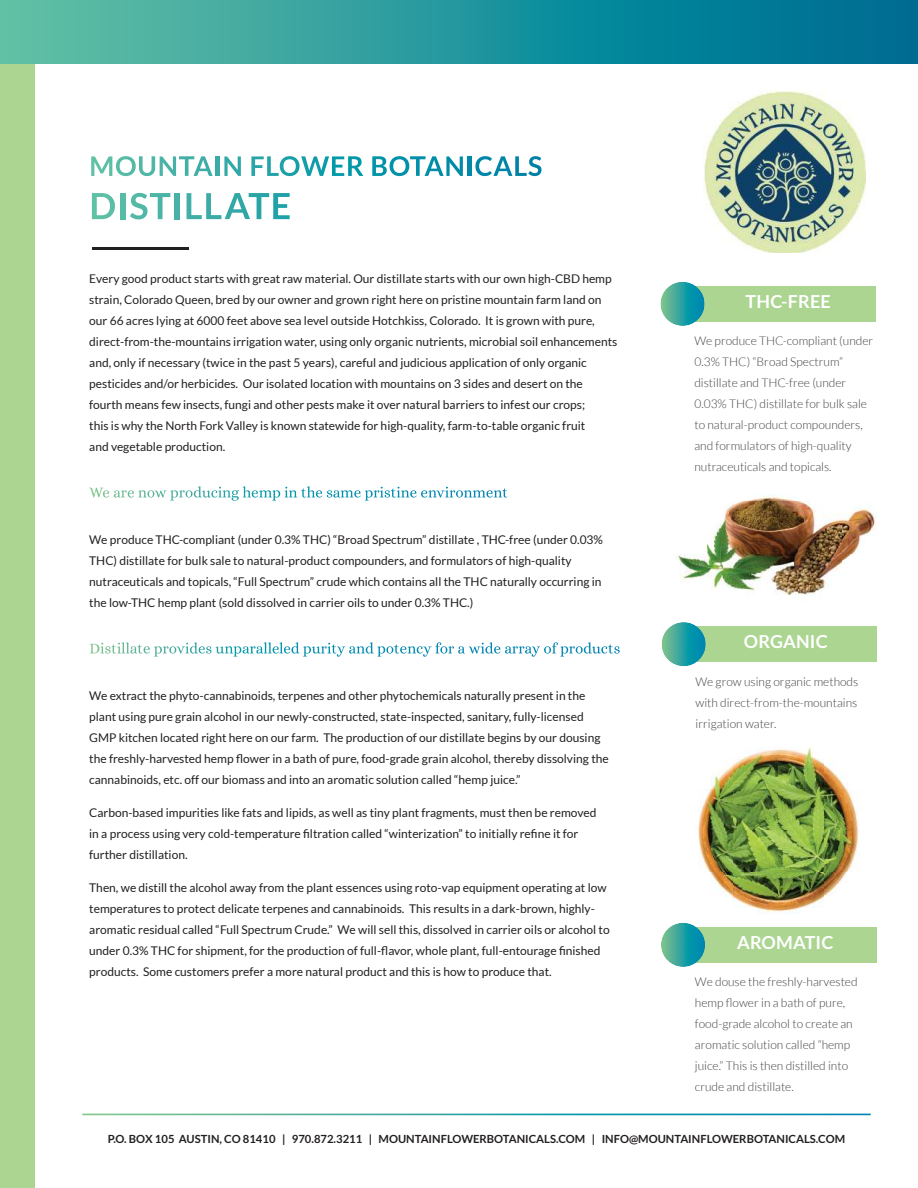
<style>
.page{position:relative;width:918px;height:1188px;background:#fff}
.page>*{position:absolute;margin:0;border:0;box-sizing:border-box;transform-origin:0 0}
.t1{font:700 18px "Lato";letter-spacing:.01em;color:#fff}
.t2{font:12px/21px "Lato";color:#221f1f}
.t3{font:300 12px/21px "Lato";color:#404041}
.t4{font:700 11.25px "Lato";color:#221f1f}
</style>
<div class="page">
<div style="left:0;top:54px;width:35px;height:1134px;background:#abd591"></div>
<img style="left:0;top:0;width:918px;height:64px">
<img style="left:91px;top:156px;width:21px;height:20px">
<img style="left:116px;top:156px;width:20px;height:20px">
<img style="left:139px;top:156px;width:16px;height:20px">
<img style="left:160px;top:156px;width:16px;height:20px">
<img style="left:179px;top:156px;width:34px;height:20px">
<img style="left:216px;top:156px;width:3px;height:20px">
<img style="left:224px;top:156px;width:17px;height:20px">
<img style="left:251px;top:156px;width:13px;height:20px">
<img style="left:267px;top:156px;width:62px;height:20px">
<img style="left:332px;top:156px;width:12px;height:20px">
<img style="left:348px;top:156px;width:15px;height:20px">
<img style="left:372px;top:156px;width:15px;height:20px">
<img style="left:390px;top:156px;width:54px;height:20px">
<img style="left:446px;top:156px;width:17px;height:20px">
<img style="left:468px;top:156px;width:3px;height:20px">
<img style="left:475px;top:156px;width:37px;height:20px">
<img style="left:515px;top:156px;width:27px;height:20px">
<img style="left:92px;top:193px;width:23px;height:26px">
<img style="left:120px;top:193px;width:5px;height:26px">
<img style="left:130px;top:193px;width:18px;height:26px">
<img style="left:150px;top:193px;width:20px;height:26px">
<img style="left:175px;top:193px;width:5px;height:26px">
<img style="left:187px;top:193px;width:15px;height:26px">
<img style="left:206px;top:193px;width:15px;height:26px">
<img style="left:225px;top:193px;width:44px;height:26px">
<img style="left:273px;top:193px;width:17px;height:26px">
<hr style="left:92px;top:247px;width:96px;height:3px;background:#221f1f">
<img style="left:89px;top:488px;width:14px;height:9px">
<svg style="left:103px;top:486px;width:404px;height:15px"></svg>
<svg style="left:90px;top:642px;width:530px;height:15px"></svg>
<div style="left:694px;top:627px;width:183px;height:35px;background:#abd591"></div>
<img style="left:662px;top:622px;width:44px;height:44px">
<img style="left:678px;top:495px;width:199px;height:100px">
<img style="left:703px;top:91px;width:162px;height:162px">
<div style="left:693px;top:286px;width:183px;height:35px;background:#abd591"></div>
<img style="left:660px;top:282px;width:45px;height:44px">
<div style="left:694px;top:927px;width:183px;height:35px;background:#abd591"></div>
<img style="left:661px;top:923px;width:44px;height:44px">
<img style="left:698px;top:747px;width:162px;height:166px">
<img style="left:82px;top:1114px;width:789px;height:1px">
<p class="t2" style="left:89px;top:269px;width:530px">Every good product starts with great raw material. Our distillate starts with our own high-CBD hemp strain, Colorado Queen, bred by our owner and grown right here on pristine mountain farm land on our 66 acres lying at 6000 feet above sea level outside Hotchkiss, Colorado. It is grown with pure, direct-from-the-mountains irrigation water, using only organic nutrients, microbial soil enhancements and, only if necessary (twice in the past 5 years), careful and judicious application of only organic pesticides and/or herbicides. Our isolated location with mountains on 3 sides and desert on the fourth means few insects, fungi and other pests make it over natural barriers to infest our crops;<br>this is why the North Fork Valley is known statewide for high-quality, farm-to-table organic fruit<br>and vegetable production.</p>
<p class="t2" style="left:89px;top:530px;width:515px">We produce THC-compliant (under 0.3% THC) “Broad Spectrum” distillate , THC-free (under 0.03% THC) distillate for bulk sale to natural-product compounders, and formulators of high-quality nutraceuticals and topicals, “Full Spectrum” crude which contains all the THC naturally occurring in the low-THC hemp plant (sold dissolved in carrier oils to under 0.3% THC.)</p>
<p class="t2" style="left:89px;top:686px;width:521px">We extract the phyto-cannabinoids, terpenes and other phytochemicals naturally present in the plant using pure grain alcohol in our newly-constructed, state-inspected, sanitary, fully-licensed GMP kitchen located right here on our farm. The production of our distillate begins by our dousing the freshly-harvested hemp flower in a bath of pure, food-grade grain alcohol, thereby dissolving the cannabinoids, etc. off our biomass and into an aromatic solution called “hemp juice.”</p>
<p class="t2" style="left:89px;top:803px;width:509px">Carbon-based impurities like fats and lipids, as well as tiny plant fragments, must then be removed in a process using very cold-temperature filtration called “winterization” to initially refine it for further distillation.</p>
<p class="t2" style="left:89px;top:878px;width:522px">Then, we distill the alcohol away from the plant essences using roto-vap equipment operating at low temperatures to protect delicate terpenes and cannabinoids. This results in a dark-brown, highly&shy;aromatic residual called “Full Spectrum Crude.” We will sell this, dissolved in carrier oils or alcohol to under 0.3% THC for shipment, for the production of full-flavor, whole plant, full-entourage finished products. Some customers prefer a more natural product and this is how to produce that.</p>
<h1 class="t1" style="left:746px;top:294px;width:87px">THC-FREE</h1>
<p class="t3" style="left:694px;top:331px;width:180px">We produce THC-compliant (under<br>0.3% THC) “Broad Spectrum” distillate and THC-free (under<br>0.03% THC) distillate for bulk sale to natural-product compounders, and formulators of high-quality nutraceuticals and topicals.</p>
<h1 class="t1" style="left:744px;top:634px;width:85px">ORGANIC</h1>
<p class="t3" style="left:695px;top:672px;width:164px;text-align:justify">We grow using organic methods with direct-from-the-mountains irrigation water.</p>
<h1 class="t1" style="left:737px;top:935px;width:98px">AROMATIC</h1>
<p class="t3" style="left:695px;top:972px;width:164px">We douse the freshly-harvested hemp flower in a bath of pure, food-grade alcohol to create an aromatic solution called “hemp juice.” This is then distilled into crude and distillate.</p>
<p class="t4" style="left:108px;top:1134px;width:739px">P.O. BOX 105 AUSTIN, CO 81410 | 970.872.3211 | MOUNTAINFLOWERBOTANICALS.COM | INFO@MOUNTAINFLOWERBOTANICALS.COM</p>
</div>
